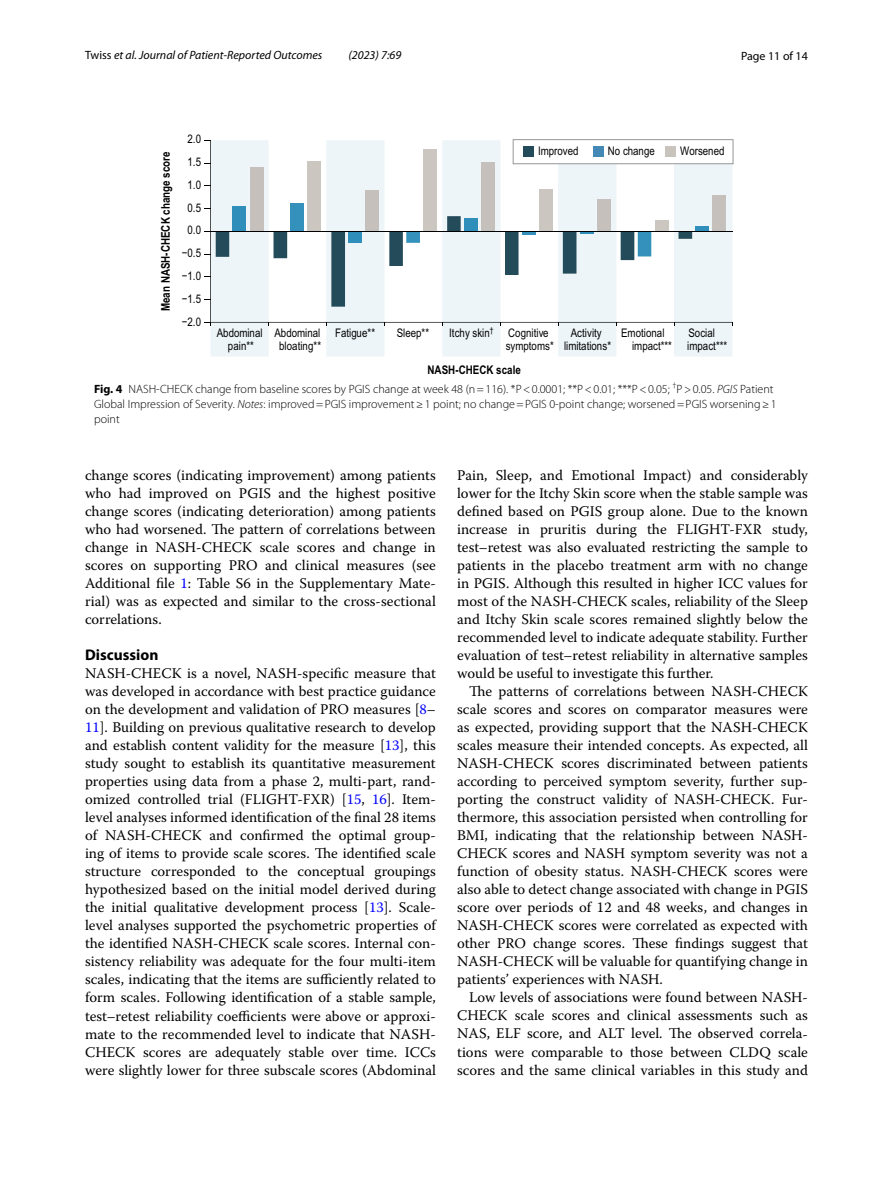
<style>
.page{position:relative;width:893px;height:1187px;background:#fff}
.page>*{position:absolute;margin:0;border:0;box-sizing:border-box;transform-origin:0 0}
.t1{font:700 15.45px "Myriad Pro";color:#000}
.t2{font:14.7px/18px "Warnock Pro";color:#000;text-align:justify}
.t3{font:300 12px/15px "Myriad Pro";color:#000}
.t4{font:italic 12px "Myriad Pro";color:#000}
.t5{font:12px "Arial Narrow Bold 4";color:#000}
.t6{font:12px "Myriad Pro";color:#000}
.t7{font:11.85px/12.5px "Arial Narrow 4";color:#000}
.s1{font-style:normal}
.s2{font-weight:700}
.s3{font-style:italic}
.s4{color:#00f}
</style>
<div class="page">
<div style="left:326px;top:140px;width:59px;height:216px;background:#edf5f9"></div>
<svg style="left:204px;top:140px;width:65px;height:216px"></svg>
<svg style="left:216px;top:216px;width:187px;height:90px;fill:#edf5f9"></svg>
<div style="left:348px;top:231px;width:14px;height:12px;background:#2f8fba"></div>
<svg style="left:406px;top:139px;width:327px;height:217px"></svg>
<div style="left:696px;top:226px;width:13px;height:5px;background:#2f8fba"></div>
<div style="left:464px;top:218px;width:14px;height:13px;background:#2f8fba"></div>
<div style="left:291px;top:204px;width:13px;height:27px;background:#3391bb"></div>
<div style="left:233px;top:207px;width:13px;height:24px;background:#2f8fba"></div>
<div style="left:712px;top:195px;width:14px;height:36px;background:#c5c0bb"></div>
<div style="left:655px;top:221px;width:13px;height:10px;background:#cbc6c0"></div>
<div style="left:597px;top:200px;width:13px;height:31px;background:#c5c0bb"></div>
<div style="left:539px;top:190px;width:14px;height:41px;background:#cbc6c0"></div>
<div style="left:481px;top:163px;width:14px;height:68px;background:#c5c0bb"></div>
<div style="left:423px;top:149px;width:14px;height:82px;background:#cbc6c0"></div>
<div style="left:365px;top:191px;width:14px;height:40px;background:#c5c0bb"></div>
<div style="left:308px;top:161px;width:13px;height:70px;background:#cbc6c0"></div>
<div style="left:250px;top:167px;width:13px;height:64px;background:#c5c0bb"></div>
<hr style="left:210px;top:231px;width:523px;height:1px;background:#000">
<p class="t4" style="left:85px;top:48px;width:239px"><span class="s1">Twiss</span> et al. Journal of Patient-Reported Outcomes</p>
<p class="t4" style="left:348px;top:48px;width:54px">(2023) 7:69</p>
<p class="t6" style="left:741px;top:48px;width:68px">Page 11 of 14</p>
<p class="t5" style="left:156px;top:311px;width:161px;rotate:-90deg">Mean NASH-CHECK change score</p>
<p class="t7" style="left:188px;top:127px;width:15px;line-height:22.8px">2.0<br>1.5</p>
<p class="t7" style="left:188px;top:178px;width:15px">1.0</p>
<p class="t7" style="left:188px;top:223px;width:15px">0.0</p>
<p class="t7" style="left:188px;top:201px;width:15px">0.5</p>
<p class="t7" style="left:182px;top:246px;width:21px">−0.5</p>
<p class="t7" style="left:182px;top:269px;width:21px">−1.0</p>
<p class="t7" style="left:182px;top:292px;width:21px">−1.5</p>
<p class="t7" style="left:538px;top:144px;width:42px">Improved</p>
<p class="t7" style="left:608px;top:144px;width:48px">No change</p>
<p class="t7" style="left:680px;top:144px;width:46px">Worsened</p>
<p class="t7" style="left:182px;top:315px;width:21px">−2.0</p>
<p class="t7" style="left:217px;top:326px;width:47px;text-align:center">Abdominal pain**</p>
<p class="t7" style="left:274px;top:326px;width:48px;text-align:center">Abdominal bloating**</p>
<p class="t7" style="left:335px;top:326px;width:42px">Fatigue**</p>
<p class="t7" style="left:397px;top:326px;width:34px">Sleep**</p>
<p class="t7" style="left:449px;top:326px;width:46px">Itchy skin<sup>†</sup></p>
<p class="t7" style="left:687px;top:326px;width:41px">Social impact***</p>
<p class="t7" style="left:506px;top:326px;width:50px">Cognitive symptoms*</p>
<p class="t7" style="left:564px;top:326px;width:49px;text-align:center">Activity limitations*</p>
<p class="t7" style="left:632px;top:326px;width:41px;text-indent:-11px">Emotional impact***</p>
<p class="t3" style="left:94px;top:381px;width:684px"><span class="s2">Fig. 4</span> NASH-CHECK change from baseline scores by PGIS change at week 48 (n=116). *P&lt;0.0001; **P&lt;0.01; ***P&lt;0.05; <sup>†</sup>P&gt;0.05. <span class="s3">PGIS</span> Patient<br>Global Impression of Severity. <span class="s3">Notes</span>: improved=PGIS improvement≥1 point; no change=PGIS 0-point change; worsened=PGIS worsening≥1 point</p>
<p class="t5" style="left:428px;top:360px;width:95px">NASH-CHECK scale</p>
<p class="t2" style="left:85px;top:466px;width:352px">change scores (indicating improvement) among patients who had improved on PGIS and the highest positive change scores (indicating deterioration) among patients who had worsened. The pattern of correlations between change in NASH-CHECK scale scores and change in scores on supporting PRO and clinical measures (see Additional file <span class="s4">1</span>: Table S6 in the Supplementary Mate&shy;rial) was as expected and similar to the cross-sectional correlations.</p>
<p class="t1" style="left:85px;top:645px;width:75px">Discussion</p>
<p class="t2" style="left:85px;top:664px;width:352px">NASH-CHECK is a novel, NASH-specific measure that was developed in accordance with best practice guidance on the development and validation of PRO measures [<span class="s4">8</span>– <span class="s4">11</span>]. Building on previous qualitative research to develop and establish content validity for the measure [<span class="s4">13</span>], this study sought to establish its quantitative measurement properties using data from a phase 2, multi-part, rand&shy;omized controlled trial (FLIGHT-FXR) [<span class="s4">15</span>, <span class="s4">16</span>]. Item&shy;level analyses informed identification of the final 28 items of NASH-CHECK and confirmed the optimal group&shy;ing of items to provide scale scores. The identified scale structure corresponded to the conceptual groupings hypothesized based on the initial model derived during the initial qualitative development process [<span class="s4">13</span>]. Scale&shy;level analyses supported the psychometric properties of the identified NASH-CHECK scale scores. Internal con&shy;sistency reliability was adequate for the four multi-item scales, indicating that the items are sufficiently related to form scales. Following identification of a stable sample, test–retest reliability coefficients were above or approxi&shy;mate to the recommended level to indicate that NASH-CHECK scores are adequately stable over time. ICCs were slightly lower for three subscale scores (Abdominal</p>
<p class="t2" style="left:457px;top:466px;width:352px">Pain, Sleep, and Emotional Impact) and considerably lower for the Itchy Skin score when the stable sample was defined based on PGIS group alone. Due to the known increase in pruritis during the FLIGHT-FXR study, test–retest was also evaluated restricting the sample to patients in the placebo treatment arm with no change in PGIS. Although this resulted in higher ICC values for most of the NASH-CHECK scales, reliability of the Sleep and Itchy Skin scale scores remained slightly below the recommended level to indicate adequate stability. Further evaluation of test–retest reliability in alternative samples would be useful to investigate this further.</p>
<p class="t2" style="left:457px;top:682px;width:352px;text-indent:12px">The patterns of correlations between NASH-CHECK scale scores and scores on comparator measures were as expected, providing support that the NASH-CHECK scales measure their intended concepts. As expected, all NASH-CHECK scores discriminated between patients according to perceived symptom severity, further sup&shy;porting the construct validity of NASH-CHECK. Fur&shy;thermore, this association persisted when controlling for BMI, indicating that the relationship between NASH-CHECK scores and NASH symptom severity was not a function of obesity status. NASH-CHECK scores were also able to detect change associated with change in PGIS score over periods of 12 and 48 weeks, and changes in NASH-CHECK scores were correlated as expected with other PRO change scores. These findings suggest that NASH-CHECK will be valuable for quantifying change in patients’ experiences with NASH.</p>
<p class="t2" style="left:457px;top:988px;width:352px;text-indent:12px">Low levels of associations were found between NASH-CHECK scale scores and clinical assessments such as NAS, ELF score, and ALT level. The observed correla&shy;tions were comparable to those between CLDQ scale scores and the same clinical variables in this study and</p>
</div>
